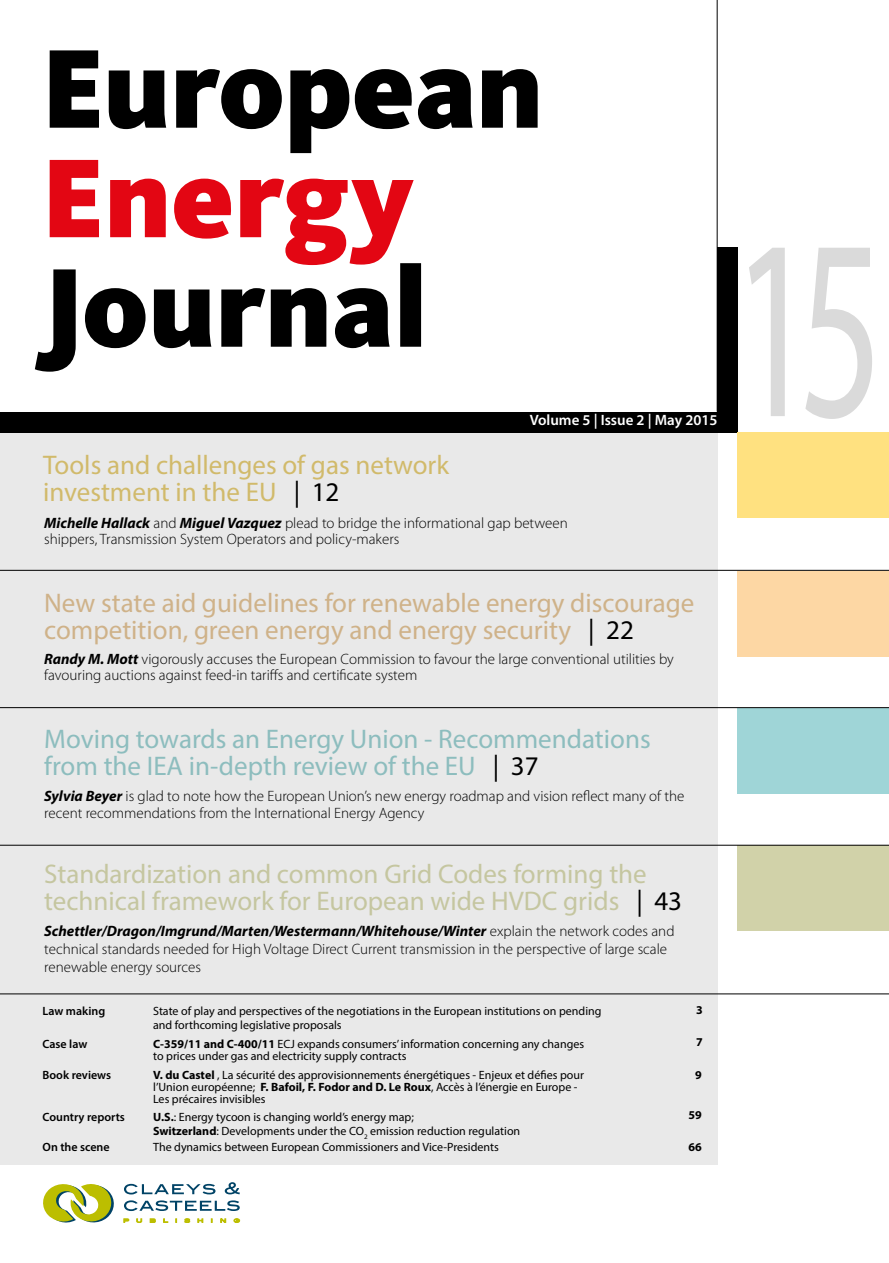
<style>
.page{position:relative;width:889px;height:1263px;background:#fff}
.page>*{position:absolute;margin:0;border:0;box-sizing:border-box;transform-origin:0 0}
.t1{font:27px/27px "Myriad Pro";color:#cfb289}
.t2{font:27px/27px "Myriad Pro";color:#c5c6a0}
.t3{font:27px/27px "Myriad Pro";color:#8dbdbe}
.t4{font:27px/27px "Myriad Pro";color:#d1ba6b}
.t5{font:300 15px/16.5px "Myriad Pro";color:#000}
.t6{font:600 15px "Myriad Pro";color:#fff}
.t7{font:12px/12px "Myriad Pro";color:#000}
.t8{font:600 12px "Myriad Pro";color:#000}
.t9{font:700 12px "Myriad Pro";color:#000}
.s1{color:#000}
.s2{font-weight:700;font-style:italic}
.s3{font-weight:700}
</style>
<div class="page">
<div style="left:0;top:429px;width:717px;height:735px;background:#e9e9e9"></div>
<hr style="left:717px;top:0;width:1px;height:412px;background:#000">
<div style="left:717px;top:247px;width:20px;height:185px;background:#000"></div>
<div style="left:0;top:412px;width:737px;height:20px;background:#000"></div>
<div style="left:737px;top:432px;width:152px;height:85px;background:#ffe180"></div>
<div style="left:737px;top:571px;width:152px;height:85px;background:#fdd7a4"></div>
<div style="left:737px;top:708px;width:152px;height:85px;background:#9fd5d7"></div>
<div style="left:737px;top:846px;width:152px;height:85px;background:#d1d2a9"></div>
<hr style="left:0;top:993px;width:889px;height:1px;background:#000">
<svg style="left:35px;top:160px;width:386px;height:212px"></svg>
<svg style="left:50px;top:50px;width:487px;height:103px"></svg>
<svg style="left:43px;top:1184px;width:71px;height:39px"></svg>
<svg style="left:124px;top:1184px;width:91px;height:10px"></svg>
<svg style="left:225px;top:1182px;width:15px;height:12px"></svg>
<svg style="left:124px;top:1200px;width:116px;height:11px"></svg>
<svg style="left:124px;top:1219px;width:5px;height:3px"></svg>
<svg style="left:137px;top:1219px;width:5px;height:3px"></svg>
<svg style="left:150px;top:1219px;width:5px;height:3px"></svg>
<svg style="left:184px;top:1219px;width:6px;height:3px"></svg>
<svg style="left:198px;top:1219px;width:5px;height:3px"></svg>
<svg style="left:221px;top:1219px;width:5px;height:3px"></svg>
<svg style="left:234px;top:1218px;width:6px;height:4px"></svg>
<hr style="left:0;top:570px;width:889px;height:1px;background:#000">
<hr style="left:0;top:707px;width:889px;height:1px;background:#000">
<hr style="left:0;top:845px;width:889px;height:1px;background:#000">
<svg style="left:749px;top:248px;width:123px;height:171px"></svg>
<h1 class="t4" style="left:43px;top:451px;width:407px">Tools and challenges of gas network investment in the EU <span class="s1">| 12</span></h1>
<p class="t6" style="left:529px;top:411px;width:189px">Volume 5 | Issue 2 | May 2015</p>
<p class="t5" style="left:44px;top:515px;width:525px"><span class="s2">Michelle Hallack</span> and <span class="s2">Miguel Vazquez</span> plead to bridge the informational gap between shippers, Transmission System Operators and policy-makers</p>
<h1 class="t1" style="left:44px;top:589px;width:652px">New state aid guidelines for renewable energy discourage competition, green energy and energy security <span class="s1">| 22</span></h1>
<p class="t5" style="left:44px;top:651px;width:631px"><span class="s2">Randy M. Mott</span> vigorously accuses the European Commission to favour the large conventional utilities by favouring auctions against feed-in tariffs and certificate system</p>
<h1 class="t3" style="left:44px;top:725px;width:608px">Moving towards an Energy Union - Recommendations from the IEA in-depth review of the EU <span class="s1">| 37</span></h1>
<p class="t5" style="left:44px;top:788px;width:642px"><span class="s2">Sylvia Beyer</span> is glad to note how the European Union’s new energy roadmap and vision reflect many of the recent recommendations from the International Energy Agency</p>
<h1 class="t2" style="left:44px;top:860px;width:639px">Standardization and common Grid Codes forming the technical framework for European wide HVDC grids <span class="s1">| 43</span></h1>
<p class="t5" style="left:44px;top:922px;width:632px;line-height:18px"><span class="s2">Schettler/Dragon/Imgrund/Marten/Westermann/Whitehouse/Winter</span> explain the network codes and technical standards needed for High Voltage Direct Current transmission in the perspective of large scale renewable energy sources</p>
<p class="t8" style="left:43px;top:1003px;width:64px">Law making</p>
<p class="t7" style="left:153px;top:1004px;width:450px;line-height:13.5px">State of play and perspectives of the negotiations in the European institutions on pending and forthcoming legislative proposals</p>
<p class="t9" style="left:696px;top:1002px;width:8px">3</p>
<p class="t8" style="left:43px;top:1036px;width:46px">Case law</p>
<p class="t7" style="left:153px;top:1037px;width:432px"><span class="s3">C-359/11 and C-400/11</span> ECJ expands consumers’ information concerning any changes to prices under gas and electricity supply contracts</p>
<p class="t8" style="left:43px;top:1067px;width:70px">Book reviews</p>
<p class="t7" style="left:153px;top:1069px;width:432px"><span class="s3">V. du Castel</span> , La sécurité des approvisionnements énergétiques - Enjeux et défies pour l’Union européenne; <span class="s3">F. Bafoil, F. Fodor and D. Le Roux</span>, Accès à l’énergie en Europe -<br>Les précaires invisibles</p>
<p class="t8" style="left:43px;top:1110px;width:84px">Country reports</p>
<p class="t7" style="left:153px;top:1110px;width:368px;line-height:13.5px"><span class="s3">U.S.</span>: Energy tycoon is changing world’s energy map;<br><span class="s3">Switzerland</span>: Developments under the CO<sub>2</sub> emission reduction regulation</p>
<p class="t9" style="left:696px;top:1034px;width:8px">7</p>
<p class="t9" style="left:695px;top:1067px;width:8px">9</p>
<p class="t9" style="left:688px;top:1107px;width:15px">59</p>
<p class="t8" style="left:43px;top:1139px;width:69px">On the scene</p>
<p class="t7" style="left:153px;top:1141px;width:347px">The dynamics between European Commissioners and Vice-Presidents</p>
<p class="t9" style="left:688px;top:1139px;width:15px">66</p>
</div>
